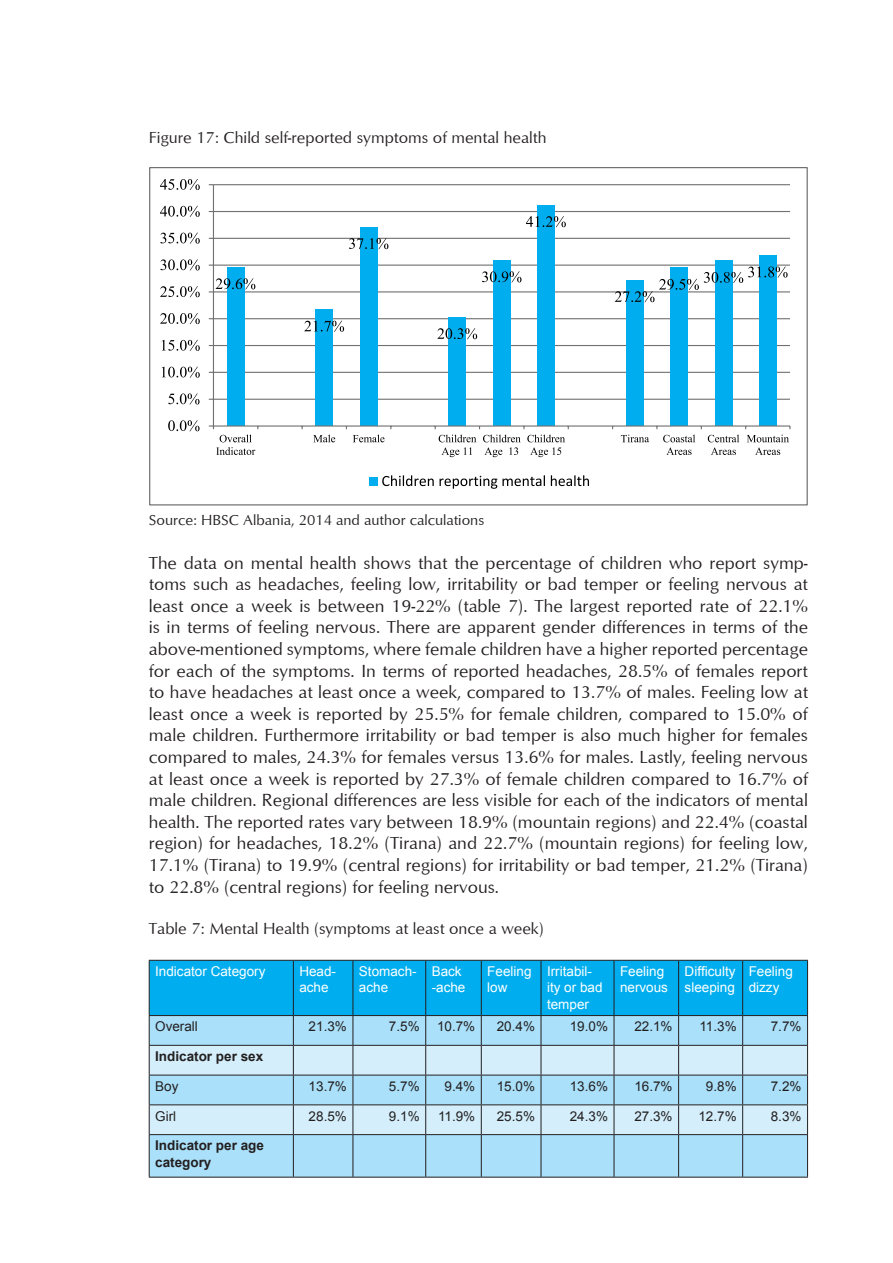
<style>
.page{position:relative;width:893px;height:1263px;background:#fff}
.page>*{position:absolute;margin:0;border:0;box-sizing:border-box;transform-origin:0 0}
.t1{font:18px/21.6px "Optimum";color:#231f20;text-align:justify}
.No_Spacing{font:16.5px "Optimum";color:#231f20}
.t2{font:15px "Optimum";color:#231f20}
.t3{font:13.5px "Arial";color:#231f20}
.t4{font:13.5px/16.2px "Arial";color:#fff}
.t5{font:700 13.5px/16.2px "Arial";color:#231f20}
</style>
<div class="page">
<hr style="left:213px;top:399px;width:577px;height:1px;background:#717171">
<hr style="left:213px;top:372px;width:577px;height:1px;background:#717171">
<hr style="left:213px;top:345px;width:577px;height:1px;background:#717171">
<hr style="left:213px;top:318px;width:577px;height:1px;background:#717171">
<hr style="left:213px;top:291px;width:577px;height:1px;background:#717171">
<hr style="left:213px;top:265px;width:577px;height:1px;background:#717171">
<hr style="left:213px;top:238px;width:577px;height:1px;background:#717171">
<hr style="left:213px;top:211px;width:577px;height:1px;background:#717171">
<hr style="left:213px;top:184px;width:577px;height:1px;background:#717171">
<div style="left:227px;top:267px;width:17px;height:159px;background:#00aeef"></div>
<div style="left:315px;top:310px;width:18px;height:116px;background:#00aeef"></div>
<div style="left:360px;top:227px;width:18px;height:199px;background:#00aeef"></div>
<div style="left:448px;top:317px;width:18px;height:109px;background:#00aeef"></div>
<div style="left:493px;top:260px;width:18px;height:166px;background:#00aeef"></div>
<div style="left:537px;top:205px;width:18px;height:221px;background:#00aeef"></div>
<div style="left:626px;top:280px;width:18px;height:146px;background:#00aeef"></div>
<div style="left:670px;top:268px;width:18px;height:158px;background:#00aeef"></div>
<div style="left:715px;top:261px;width:17px;height:165px;background:#00aeef"></div>
<div style="left:759px;top:255px;width:18px;height:171px;background:#00aeef"></div>
<hr style="left:213px;top:185px;width:1px;height:241px;background:#717171">
<hr style="left:213px;top:425px;width:577px;height:2px;background:#717171">
<svg style="left:209px;top:425px;width:5px;height:4px"></svg>
<svg style="left:209px;top:278px;width:46px;height:14px"></svg>
<svg style="left:304px;top:321px;width:40px;height:11px"></svg>
<svg style="left:349px;top:238px;width:39px;height:11px"></svg>
<svg style="left:437px;top:328px;width:40px;height:11px"></svg>
<svg style="left:482px;top:271px;width:39px;height:11px"></svg>
<svg style="left:526px;top:216px;width:40px;height:11px"></svg>
<svg style="left:615px;top:267px;width:173px;height:35px"></svg>
<svg style="left:168px;top:420px;width:32px;height:11px"></svg>
<svg style="left:168px;top:393px;width:32px;height:11px"></svg>
<svg style="left:162px;top:367px;width:38px;height:11px"></svg>
<svg style="left:162px;top:340px;width:38px;height:11px"></svg>
<svg style="left:160px;top:313px;width:40px;height:11px"></svg>
<svg style="left:160px;top:286px;width:40px;height:11px"></svg>
<svg style="left:160px;top:259px;width:40px;height:11px"></svg>
<svg style="left:160px;top:233px;width:40px;height:11px"></svg>
<svg style="left:160px;top:206px;width:40px;height:11px"></svg>
<svg style="left:160px;top:179px;width:40px;height:11px"></svg>
<svg style="left:216px;top:435px;width:39px;height:20px"></svg>
<svg style="left:313px;top:435px;width:22px;height:7px"></svg>
<svg style="left:353px;top:435px;width:31px;height:7px"></svg>
<svg style="left:439px;top:435px;width:37px;height:22px"></svg>
<svg style="left:483px;top:435px;width:38px;height:22px"></svg>
<svg style="left:527px;top:435px;width:38px;height:22px"></svg>
<svg style="left:621px;top:435px;width:28px;height:7px"></svg>
<svg style="left:663px;top:435px;width:32px;height:20px"></svg>
<svg style="left:708px;top:435px;width:31px;height:20px"></svg>
<svg style="left:747px;top:435px;width:42px;height:20px"></svg>
<div style="left:369px;top:477px;width:9px;height:9px;background:#00aeef"></div>
<svg style="left:382px;top:475px;width:207px;height:14px"></svg>
<div style="left:150px;top:1135px;width:657px;height:42px;background:#aae0f9"></div>
<svg style="left:149px;top:960px;width:659px;height:174px;background:#7dcded"></svg>
<hr style="left:149px;top:1134px;width:144px;height:1px;background:#231f20">
<hr style="left:149px;top:1135px;width:1px;height:42px;background:#231f20">
<hr style="left:293px;top:1134px;width:60px;height:1px;background:#231f20">
<hr style="left:293px;top:1135px;width:1px;height:42px;background:#231f20">
<hr style="left:353px;top:1134px;width:73px;height:1px;background:#231f20">
<hr style="left:353px;top:1135px;width:1px;height:42px;background:#231f20">
<hr style="left:426px;top:1134px;width:55px;height:1px;background:#231f20">
<hr style="left:425px;top:1135px;width:1px;height:42px;background:#231f20">
<hr style="left:481px;top:1134px;width:60px;height:1px;background:#231f20">
<hr style="left:481px;top:1135px;width:1px;height:42px;background:#231f20">
<hr style="left:541px;top:1134px;width:73px;height:1px;background:#231f20">
<hr style="left:541px;top:1135px;width:1px;height:42px;background:#231f20">
<hr style="left:614px;top:1134px;width:65px;height:1px;background:#231f20">
<hr style="left:614px;top:1135px;width:1px;height:42px;background:#231f20">
<hr style="left:679px;top:1134px;width:64px;height:1px;background:#231f20">
<hr style="left:678px;top:1135px;width:1px;height:42px;background:#231f20">
<hr style="left:743px;top:1134px;width:65px;height:1px;background:#231f20">
<hr style="left:742px;top:1135px;width:1px;height:42px;background:#231f20">
<hr style="left:807px;top:1135px;width:1px;height:42px;background:#231f20">
<hr style="left:149px;top:1177px;width:144px;height:1px;background:#231f20">
<hr style="left:293px;top:1177px;width:60px;height:1px;background:#231f20">
<hr style="left:353px;top:1177px;width:73px;height:1px;background:#231f20">
<hr style="left:426px;top:1177px;width:55px;height:1px;background:#231f20">
<hr style="left:481px;top:1177px;width:60px;height:1px;background:#231f20">
<hr style="left:541px;top:1177px;width:73px;height:1px;background:#231f20">
<hr style="left:614px;top:1177px;width:65px;height:1px;background:#231f20">
<hr style="left:679px;top:1177px;width:64px;height:1px;background:#231f20">
<hr style="left:743px;top:1177px;width:65px;height:1px;background:#231f20">
<p class="No_Spacing" style="left:149px;top:128px;width:399px">Figure 17: Child self-reported symptoms of mental health</p>
<p class="t2" style="left:149px;top:511px;width:337px">Source: HBSC Albania, 2014 and author calculations</p>
<p class="t1" style="left:149px;top:551px;width:661px">The data on mental health shows that the percentage of children who report symp&shy;toms such as headaches, feeling low, irritability or bad temper or feeling nervous at least once a week is between 19-22% (table 7). The largest reported rate of 22.1% is in terms of feeling nervous. There are apparent gender differences in terms of the above-mentioned symptoms, where female children have a higher reported percentage for each of the symptoms. In terms of reported headaches, 28.5% of females report to have headaches at least once a week, compared to 13.7% of males. Feeling low at least once a week is reported by 25.5% for female children, compared to 15.0% of male children. Furthermore irritability or bad temper is also much higher for females compared to males, 24.3% for females versus 13.6% for males. Lastly, feeling nervous at least once a week is reported by 27.3% of female children compared to 16.7% of male children. Regional differences are less visible for each of the indicators of mental health. The reported rates vary between 18.9% (mountain regions) and 22.4% (coastal region) for headaches, 18.2% (Tirana) and 22.7% (mountain regions) for feeling low, 17.1% (Tirana) to 19.9% (central regions) for irritability or bad temper, 21.2% (Tirana) to 22.8% (central regions) for feeling nervous.</p>
<p class="No_Spacing" style="left:149px;top:918px;width:396px">Table 7: Mental Health (symptoms at least once a week)</p>
<p class="t4" style="left:155px;top:963px;width:112px">Indicator Category</p>
<p class="t4" style="left:299px;top:963px;width:38px">Head&shy;ache</p>
<p class="t4" style="left:359px;top:963px;width:59px">Stomach&shy;ache</p>
<p class="t4" style="left:432px;top:963px;width:35px">Back -ache</p>
<p class="t4" style="left:487px;top:963px;width:46px">Feeling low</p>
<p class="t4" style="left:547px;top:963px;width:57px">Irritabil&shy;ity or bad temper</p>
<p class="t4" style="left:620px;top:963px;width:50px">Feeling nervous</p>
<p class="t4" style="left:685px;top:963px;width:53px">Difficulty sleeping</p>
<p class="t4" style="left:749px;top:963px;width:46px">Feeling dizzy</p>
<p class="t3" style="left:155px;top:1018px;width:44px">Overall</p>
<p class="t3" style="left:309px;top:1018px;width:40px">21.3%</p>
<p class="t3" style="left:389px;top:1018px;width:32px">7.5%</p>
<p class="t3" style="left:437px;top:1018px;width:40px">10.7%</p>
<p class="t3" style="left:497px;top:1018px;width:40px">20.4%</p>
<p class="t3" style="left:570px;top:1018px;width:40px">19.0%</p>
<p class="t3" style="left:634px;top:1018px;width:40px">22.1%</p>
<p class="t3" style="left:699px;top:1018px;width:39px">11.3%</p>
<p class="t3" style="left:771px;top:1018px;width:32px">7.7%</p>
<p class="t5" style="left:155px;top:1049px;width:110px">Indicator per sex</p>
<p class="t3" style="left:155px;top:1077px;width:25px">Boy</p>
<p class="t3" style="left:309px;top:1077px;width:40px">13.7%</p>
<p class="t3" style="left:389px;top:1077px;width:32px">5.7%</p>
<p class="t3" style="left:444px;top:1077px;width:32px">9.4%</p>
<p class="t3" style="left:497px;top:1077px;width:40px">15.0%</p>
<p class="t3" style="left:570px;top:1077px;width:40px">13.6%</p>
<p class="t3" style="left:634px;top:1077px;width:40px">16.7%</p>
<p class="t3" style="left:706px;top:1077px;width:32px">9.8%</p>
<p class="t3" style="left:771px;top:1077px;width:32px">7.2%</p>
<p class="t3" style="left:155px;top:1107px;width:22px">Girl</p>
<p class="t3" style="left:309px;top:1107px;width:40px">28.5%</p>
<p class="t3" style="left:389px;top:1107px;width:32px">9.1%</p>
<p class="t3" style="left:438px;top:1107px;width:39px">11.9%</p>
<p class="t3" style="left:497px;top:1107px;width:40px">25.5%</p>
<p class="t3" style="left:570px;top:1107px;width:40px">24.3%</p>
<p class="t3" style="left:634px;top:1107px;width:40px">27.3%</p>
<p class="t3" style="left:698px;top:1107px;width:40px">12.7%</p>
<p class="t3" style="left:771px;top:1107px;width:32px">8.3%</p>
<p class="t5" style="left:155px;top:1138px;width:110px">Indicator per age category</p>
</div>
